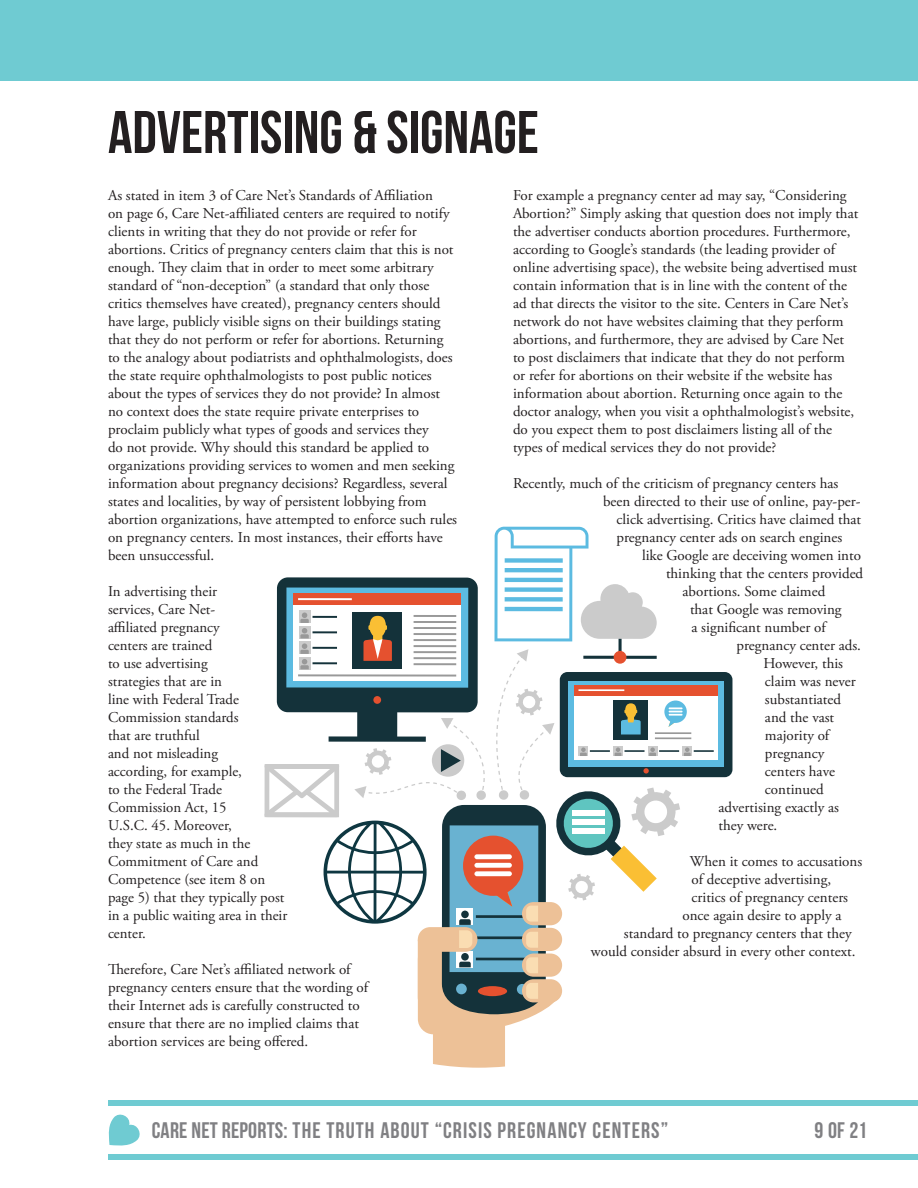
<style>
.page{position:relative;width:918px;height:1188px;background:#fff}
.page>*{position:absolute;margin:0;border:0;box-sizing:border-box;transform-origin:0 0}
.t1{font:60px "Bebas Neue";color:#231f20}
.t2{font:22.5px "Bebas Neue";letter-spacing:.05em;color:#808083}
.t3{font:15px/18px "Adobe Garamond Pro";color:#231f20}
</style>
<div class="page">
<div style="left:560px;top:672px;width:172px;height:105px;background:#14323a;border-radius:8px"></div>
<div style="left:568px;top:681px;width:156px;height:85px;background:#5cbbe1"></div>
<div style="left:575px;top:695px;width:143px;height:65px;background:#fff"></div>
<div style="left:575px;top:685px;width:143px;height:11px;background:#e5512f"></div>
<hr style="left:694px;top:750px;width:20px;height:2px;background:#14323a">
<div style="left:682px;top:746px;width:10px;height:10px;background:#cbcbcb"></div>
<svg style="left:264px;top:527px;width:427px;height:541px"></svg>
<div style="left:0;top:0;width:918px;height:81px;background:#6fcbd2"></div>
<div style="left:108px;top:1154px;width:810px;height:6px;background:#6fcbd2"></div>
<div style="left:108px;top:1101px;width:810px;height:5px;background:#6fcbd2"></div>
<svg style="left:108px;top:1115px;width:32px;height:31px"></svg>
<h1 class="t1" style="left:108px;top:99px;width:432px">ADVERTISING &amp; SIGNAGE</h1>
<p class="t3" style="left:108px;top:187px;width:351px">As stated in item 3 of Care Net’s Standards of Affiliation<br>on page 6, Care Net-affiliated centers are required to notify clients in writing that they do not provide or refer for abortions. Critics of pregnancy centers claim that this is not enough. They claim that in order to meet some arbitrary standard of “non-deception” (a standard that only those critics themselves have created), pregnancy centers should have large, publicly visible signs on their buildings stating that they do not perform or refer for abortions. Returning to the analogy about podiatrists and ophthalmologists, does the state require ophthalmologists to post public notices about the types of services they do not provide? In almost no context does the state require private enterprises to proclaim publicly what types of goods and services they<br>do not provide. Why should this standard be applied to organizations providing services to women and men seeking information about pregnancy decisions? Regardless, several states and localities, by way of persistent lobbying from abortion organizations, have attempted to enforce such rules on pregnancy centers. In most instances, their efforts have been unsuccessful.</p>
<p class="t3" style="left:108px;top:583px;width:181px">In advertising their<br>services, Care Net-<br>affiliated pregnancy<br>centers are trained<br>to use advertising<br>strategies that are in<br>line with Federal Trade<br>Commission standards<br>that are truthful<br>and not misleading<br>according, for example,<br>to the Federal Trade<br>Commission Act, 15<br>U.S.C. 45. Moreover,<br>they state as much in the<br>Commitment of Care and<br>Competence (see item 8 on page 5) that they typically post in a public waiting area in their center.</p>
<p class="t3" style="left:108px;top:961px;width:262px">Therefore, Care Net’s affiliated network of pregnancy centers ensure that the wording of their Internet ads is carefully constructed to ensure that there are no implied claims that abortion services are being offered.</p>
<p class="t3" style="left:513px;top:187px;width:347px">For example a pregnancy center ad may say, “Considering Abortion?” Simply asking that question does not imply that the advertiser conducts abortion procedures. Furthermore, according to Google’s standards (the leading provider of online advertising space), the website being advertised must contain information that is in line with the content of the ad that directs the visitor to the site. Centers in Care Net’s network do not have websites claiming that they perform abortions, and furthermore, they are advised by Care Net to post disclaimers that indicate that they do not perform or refer for abortions on their website if the website has information about abortion. Returning once again to the doctor analogy, when you visit a ophthalmologist’s website, do you expect them to post disclaimers listing all of the types of medical services they do not provide?</p>
<p class="t3" style="left:513px;top:475px;width:327px">Recently, much of the criticism of pregnancy centers has</p>
<p class="t3" style="left:603px;top:493px;width:259px">been directed to their use of online, pay-per-</p>
<p class="t3" style="left:616px;top:511px;width:246px">click advertising. Critics have claimed that</p>
<p class="t3" style="left:616px;top:529px;width:227px">pregnancy center ads on search engines</p>
<p class="t3" style="left:642px;top:547px;width:221px">like Google are deceiving women into</p>
<p class="t3" style="left:666px;top:565px;width:199px">thinking that the centers provided</p>
<p class="t3" style="left:682px;top:583px;width:144px">abortions. Some claimed</p>
<p class="t3" style="left:690px;top:601px;width:153px">that Google was removing</p>
<p class="t3" style="left:691px;top:619px;width:136px">a significant number of</p>
<p class="t3" style="left:736px;top:637px;width:126px">pregnancy center ads.</p>
<p class="t3" style="left:763px;top:655px;width:81px">However, this</p>
<p class="t3" style="left:765px;top:673px;width:92px">claim was never</p>
<p class="t3" style="left:765px;top:691px;width:78px">substantiated</p>
<p class="t3" style="left:765px;top:709px;width:71px">and the vast</p>
<p class="t3" style="left:765px;top:727px;width:66px">majority of</p>
<p class="t3" style="left:765px;top:745px;width:61px">pregnancy</p>
<p class="t3" style="left:765px;top:763px;width:72px">centers have</p>
<p class="t3" style="left:765px;top:781px;width:60px">continued</p>
<p class="t3" style="left:718px;top:799px;width:122px">advertising exactly as</p>
<p class="t3" style="left:718px;top:817px;width:60px">they were.</p>
<p class="t3" style="left:690px;top:853px;width:174px">When it comes to accusations</p>
<p class="t3" style="left:691px;top:871px;width:141px">of deceptive advertising,</p>
<p class="t3" style="left:691px;top:889px;width:158px">critics of pregnancy centers</p>
<p class="t3" style="left:682px;top:907px;width:160px">once again desire to apply a</p>
<p class="t3" style="left:624px;top:925px;width:229px">standard to pregnancy centers that they</p>
<p class="t3" style="left:591px;top:943px;width:266px">would consider absurd in every other context.</p>
<h2 class="t2" style="left:152px;top:1118px;width:518px">CARE NET REPORTS: THE TRUTH ABOUT “CRISIS PREGNANCY CENTERS”</h2>
<h2 class="t2" style="left:815px;top:1118px;width:54px">9 OF 21</h2>
</div>
